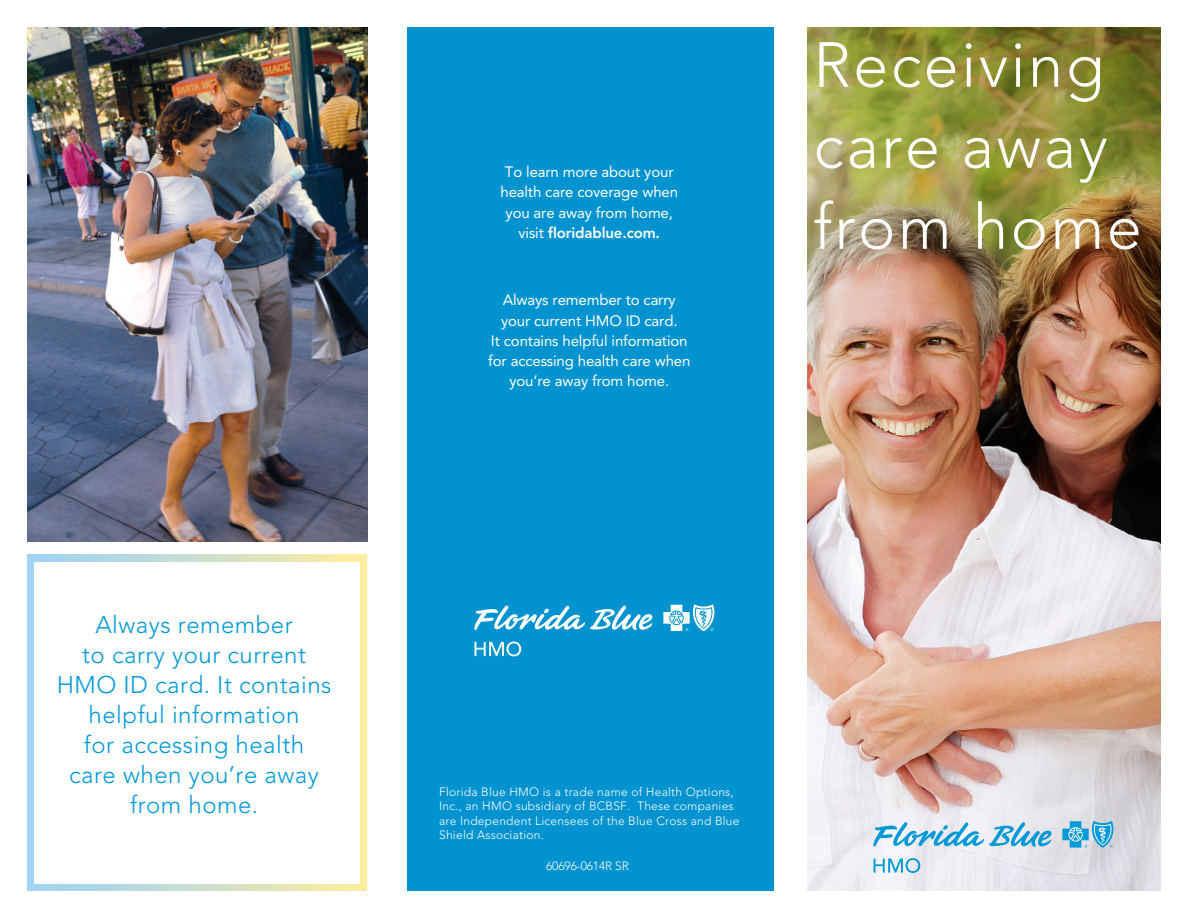
<style>
.page{position:relative;width:1188px;height:918px;background:#fff}
.page>*{position:absolute;margin:0;border:0;box-sizing:border-box;transform-origin:0 0}
.t1{font:300 63px/81px "Avenir";letter-spacing:.04em;color:#fff}
.subhead{font:300 24px/30px "Avenir";letter-spacing:.02em;color:#0099da;text-align:center}
.body{font:15px/20.2px "Avenir";letter-spacing:-.01em;color:#fff;text-align:center}
.subhead-2{font:300 12px/14.4px "Avenir";letter-spacing:.02em;color:#fff}
.body-2{font:300 12px "Avenir";letter-spacing:-.01em;color:#fff}
.s1{font-weight:800}
</style>
<div class="page">
<img style="left:808px;top:737px;width:353px;height:154px">
<div style="left:27px;top:554px;width:340px;height:337px;background:#fff;border:15px solid #fff"></div>
<div style="left:407px;top:27px;width:366px;height:864px;background:#0093d0"></div>
<svg style="left:474px;top:605px;width:179px;height:25px"></svg>
<svg style="left:663px;top:604px;width:51px;height:27px"></svg>
<svg style="left:475px;top:642px;width:46px;height:14px"></svg>
<svg style="left:873px;top:822px;width:179px;height:25px"></svg>
<svg style="left:1062px;top:821px;width:51px;height:27px"></svg>
<svg style="left:874px;top:858px;width:46px;height:15px"></svg>
<img style="left:808px;top:27px;width:353px;height:710px">
<img style="left:27px;top:27px;width:341px;height:515px">
<p class="subhead" style="left:57px;top:610px;width:276px">Always remember<br>to carry your current<br>HMO ID card. It contains helpful information<br>for accessing health<br>care when you’re away from home.</p>
<p class="body" style="left:500px;top:162px;width:179px">To learn more about your health care coverage when you are away from home, visit <span class="s1">floridablue.com.</span></p>
<p class="body" style="left:488px;top:290px;width:204px">Always remember to carry your current HMO ID card.<br>It contains helpful information for accessing health care when you’re away from home.</p>
<p class="t1" style="left:813px;top:24px;width:330px">Receiving care away from home</p>
<p class="subhead-2" style="left:439px;top:784px;width:302px">Florida Blue HMO is a trade name of Health Options, Inc., an HMO subsidiary of BCBSF. These companies are Independent Licensees of the Blue Cross and Blue Shield Association.</p>
<p class="body-2" style="left:546px;top:859px;width:84px">60696-0614R SR</p>
</div>
